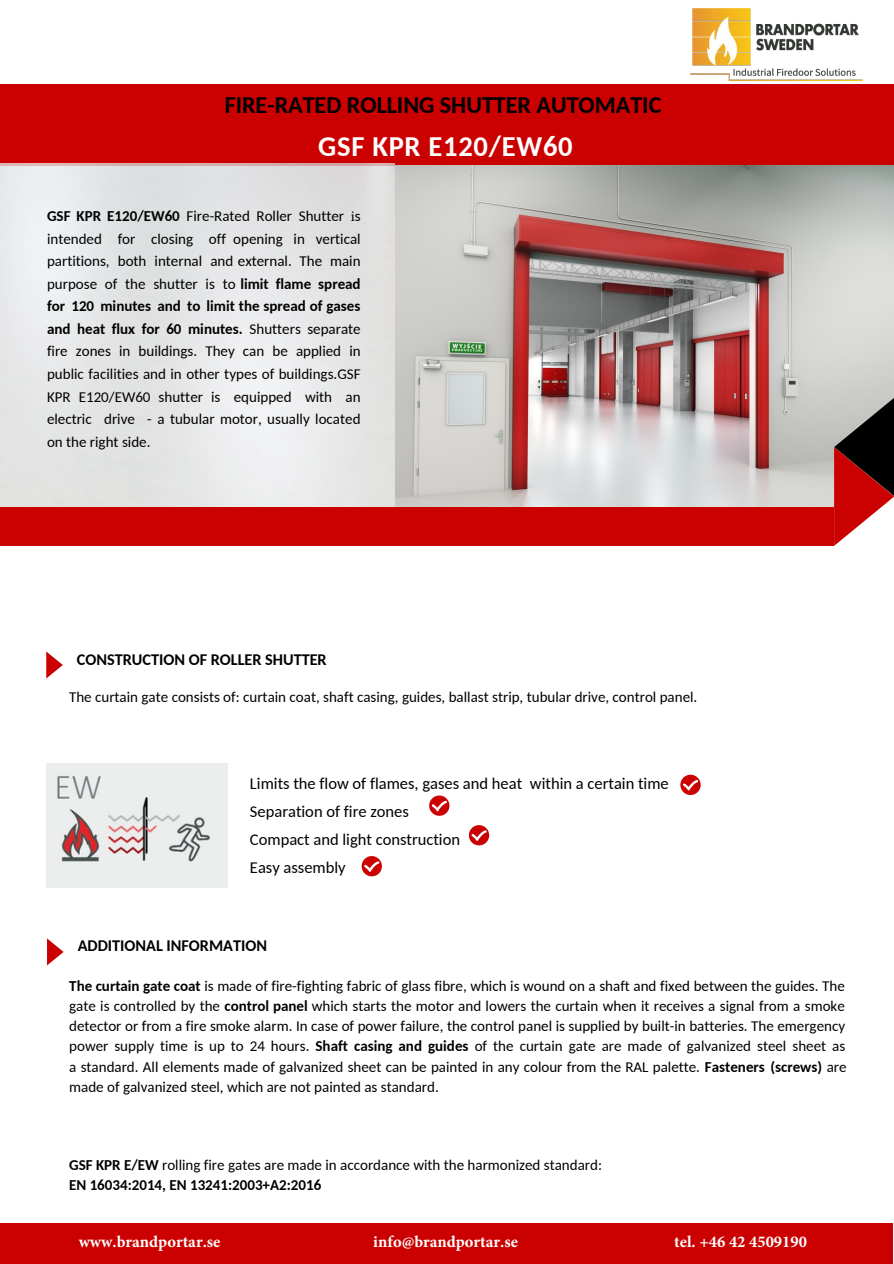
<style>
.page{position:relative;width:894px;height:1264px;background:#fff}
.page>*{position:absolute;margin:0;border:0;box-sizing:border-box;transform-origin:0 0}
.t1{font:700 28.5px "Carlito";letter-spacing:.025em;color:#fff}
.t2{font:700 24px "Carlito";color:#000}
.t3{font:16.5px "Carlito";color:#000}
.t4{font:700 16.5px "Minion Pro";color:#fff}
.t5{font:700 16.2px "Carlito";color:#000}
.t6{font:15px/22.5px "Carlito";color:#000;text-align:justify}
.s1{font-weight:700}
.s2{font-family:"Minion Pro"}
</style>
<div class="page">
<div style="left:0;top:84px;width:893px;height:81px;background:#cb0000"></div>
<img style="left:0;top:164px;width:395px;height:343px">
<img style="left:395px;top:165px;width:498px;height:341px">
<div style="left:0;top:507px;width:833px;height:39px;background:#cb0000"></div>
<svg style="left:833px;top:397px;width:60px;height:149px"></svg>
<svg style="left:46px;top:651px;width:17px;height:27px"></svg>
<img style="left:46px;top:763px;width:182px;height:124px">
<svg style="left:680px;top:774px;width:20px;height:21px"></svg>
<svg style="left:682px;top:779px;width:16px;height:11px"></svg>
<svg style="left:429px;top:795px;width:20px;height:20px"></svg>
<svg style="left:431px;top:800px;width:16px;height:11px"></svg>
<div style="left:469px;top:825px;width:20px;height:20px;background:#cb0000;border-radius:50%"></div>
<svg style="left:471px;top:830px;width:15px;height:10px"></svg>
<div style="left:361px;top:856px;width:21px;height:20px;background:#cb0000;border-radius:50%"></div>
<svg style="left:364px;top:861px;width:15px;height:10px"></svg>
<svg style="left:47px;top:938px;width:17px;height:27px"></svg>
<div style="left:0;top:1223px;width:892px;height:40px;background:#cb0000"></div>
<img style="left:690px;top:8px;width:171px;height:73px">
<p class="t2" style="left:225px;top:95px;width:438px">FIRE-RATED ROLLING SHUTTER AUTOMATIC</p>
<p class="t1" style="left:318px;top:134px;width:256px">GSF KPR E120/EW60</p>
<p class="t6" style="left:47px;top:206px;width:315px"><span class="s1">GSF KPR E120/EW60</span> Fire-Rated Roller Shutter <span class="s2">i</span>s intended for closing off opening in vertical partitions, both internal and external. The main purpose of the shutter is to <span class="s1">limit flame spread for 120 minutes and to limit the spread of gases and heat flux for 60 minutes.</span> Shutters separate fire zones in buildings. They can be applied in public facilities and in other types of buildings.GSF KPR E120/EW60 shutter is equipped with an electric drive - a tubular motor, usually located on the right side.</p>
<p class="t5" style="left:77px;top:652px;width:251px">CONSTRUCTION OF ROLLER SHUTTER</p>
<p class="t6" style="left:69px;top:687px;width:629px">The curtain gate consists of: curtain coat, shaft casing, guides, ballast strip, tubular drive, control panel.</p>
<p class="t3" style="left:250px;top:776px;width:420px">Limits the flow of flames, gases and heat within a certain time</p>
<p class="t3" style="left:250px;top:804px;width:160px">Separation of fire zones</p>
<p class="t3" style="left:250px;top:832px;width:211px">Compact and light construction</p>
<p class="t3" style="left:250px;top:860px;width:97px">Easy assembly</p>
<p class="t5" style="left:78px;top:939px;width:191px">ADDITIONAL INFORMATION</p>
<p class="t6" style="left:69px;top:976px;width:778px;line-height:20.2px"><span class="s1">The curtain gate coat</span> is made of fire-fighting fabric of glass fibre, which is wound on a shaft and fixed between the guides. The gate is controlled by the <span class="s1">control panel</span> which starts the motor and lowers the curtain when it receives a signal from a smoke detector or from a fire smoke alarm. In case of power failure, the control panel is supplied by built-in batteries. The emergency power supply time is up to 24 hours. <span class="s1">Shaft casing and guides</span> of the curtain gate are made of galvanized steel sheet as a standard. All elements made of galvanized sheet can be painted in any colour from the RAL palette. <span class="s1">Fasteners (screws)</span> are made of galvanized steel, which are not painted as standard.</p>
<p class="t6" style="left:69px;top:1155px;width:534px;line-height:20.2px"><span class="s1">GSF KPR E/EW</span> rolling fire gates are made in accordance with the harmonized standard:<br><span class="s1">EN 16034:2014, EN 13241:2003+A2:2016</span></p>
<p class="t4" style="left:79px;top:1230px;width:143px">www.brandportar.se</p>
<p class="t4" style="left:373px;top:1230px;width:146px">info@brandportar.se</p>
<p class="t4" style="left:674px;top:1230px;width:134px">tel. +46 42 4509190</p>
</div>
